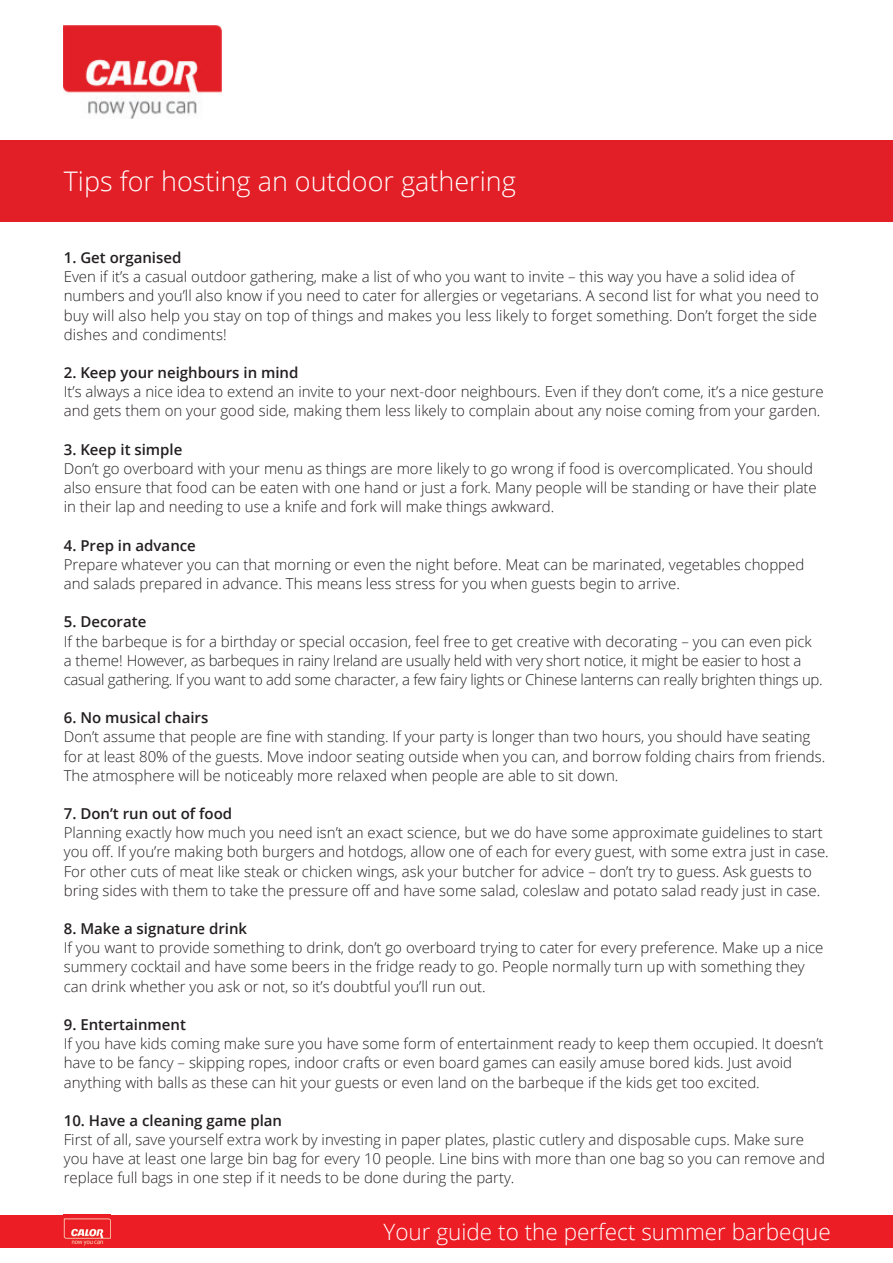
<style>
.page{position:relative;width:893px;height:1263px;background:#fff}
.page>*{position:absolute;margin:0;border:0;box-sizing:border-box;transform-origin:0 0}
.t1{font:300 27px "Open Sans";color:#fff}
.t2{font:300 22.5px "Open Sans";color:#fff}
.t3{font:300 15px/19.2px "Open Sans";color:#231f20}
.t4{font:300 15px/19.2px "Open Sans";letter-spacing:-.02em;color:#231f20}
.t5{font:600 15px "Open Sans";color:#231f20}
</style>
<div class="page">
<div style="left:0;top:141px;width:893px;height:81px;background:#e21e26"></div>
<img style="left:64px;top:25px;width:157px;height:93px">
<div style="left:0;top:1215px;width:893px;height:32px;background:#ec1d24"></div>
<img style="left:64px;top:1218px;width:47px;height:28px">
<p class="t1" style="left:64px;top:163px;width:454px">Tips for hosting an outdoor gathering</p>
<p class="t5" style="left:64px;top:247px;width:119px">1. Get organised</p>
<p class="t3" style="left:64px;top:267px;width:757px">Even if it’s a casual outdoor gathering, make a list of who you want to invite – this way you have a solid idea of numbers and you’ll also know if you need to cater for allergies or vegetarians. A second list for what you need to buy will also help you stay on top of things and makes you less likely to forget something. Don’t forget the side dishes and condiments!</p>
<p class="t5" style="left:64px;top:362px;width:236px">2. Keep your neighbours in mind</p>
<p class="t3" style="left:64px;top:382px;width:761px">It’s always a nice idea to extend an invite to your next-door neighbours. Even if they don’t come, it’s a nice gesture and gets them on your good side, making them less likely to complain about any noise coming from your garden.</p>
<p class="t5" style="left:64px;top:439px;width:120px">3. Keep it simple</p>
<p class="t3" style="left:64px;top:458px;width:755px">Don’t go overboard with your menu as things are more likely to go wrong if food is overcomplicated. You should also ensure that food can be eaten with one hand or just a fork. Many people will be standing or have their plate in their lap and needing to use a knife and fork will make things awkward.</p>
<p class="t5" style="left:64px;top:535px;width:134px">4. Prep in advance</p>
<p class="t3" style="left:64px;top:554px;width:742px">Prepare whatever you can that morning or even the night before. Meat can be marinated, vegetables chopped and salads prepared in advance. This means less stress for you when guests begin to arrive.</p>
<p class="t5" style="left:64px;top:612px;width:84px">5. Decorate</p>
<p class="t4" style="left:64px;top:631px;width:760px">If the barbeque is for a birthday or special occasion, feel free to get creative with decorating – you can even pick a theme! However, as barbeques in rainy Ireland are usually held with very short notice, it might be easier to host a casual gathering. If you want to add some character, a few fairy lights or Chinese lanterns can really brighten things up.</p>
<p class="t5" style="left:64px;top:707px;width:146px">6. No musical chairs</p>
<p class="t3" style="left:64px;top:727px;width:763px">Don’t assume that people are fine with standing. If your party is longer than two hours, you should have seating for at least 80% of the guests. Move indoor seating outside when you can, and borrow folding chairs from friends.<br>The atmosphere will be noticeably more relaxed when people are able to sit down.</p>
<p class="t5" style="left:64px;top:803px;width:170px">7. Don’t run out of food</p>
<p class="t3" style="left:64px;top:823px;width:766px">Planning exactly how much you need isn’t an exact science, but we do have some approximate guidelines to start you off. If you’re making both burgers and hotdogs, allow one of each for every guest, with some extra just in case.<br>For other cuts of meat like steak or chicken wings, ask your butcher for advice – don’t try to guess. Ask guests to bring sides with them to take the pressure off and have some salad, coleslaw and potato salad ready just in case.</p>
<p class="t5" style="left:64px;top:918px;width:185px">8. Make a signature drink</p>
<p class="t3" style="left:64px;top:938px;width:761px">If you want to provide something to drink, don’t go overboard trying to cater for every preference. Make up a nice summery cocktail and have some beers in the fridge ready to go. People normally turn up with something they can drink whether you ask or not, so it’s doubtful you’ll run out.</p>
<p class="t5" style="left:64px;top:1014px;width:124px">9. Entertainment</p>
<p class="t3" style="left:64px;top:1034px;width:761px">If you have kids coming make sure you have some form of entertainment ready to keep them occupied. It doesn’t have to be fancy – skipping ropes, indoor crafts or even board games can easily amuse bored kids. Just avoid anything with balls as these can hit your guests or even land on the barbeque if the kids get too excited.</p>
<p class="t5" style="left:64px;top:1110px;width:220px">10. Have a cleaning game plan</p>
<p class="t3" style="left:64px;top:1129px;width:763px">First of all, save yourself extra work by investing in paper plates, plastic cutlery and disposable cups. Make sure you have at least one large bin bag for every 10 people. Line bins with more than one bag so you can remove and replace full bags in one step if it needs to be done during the party.</p>
<p class="t2" style="left:383px;top:1216px;width:449px">Your guide to the perfect summer barbeque</p>
</div>
